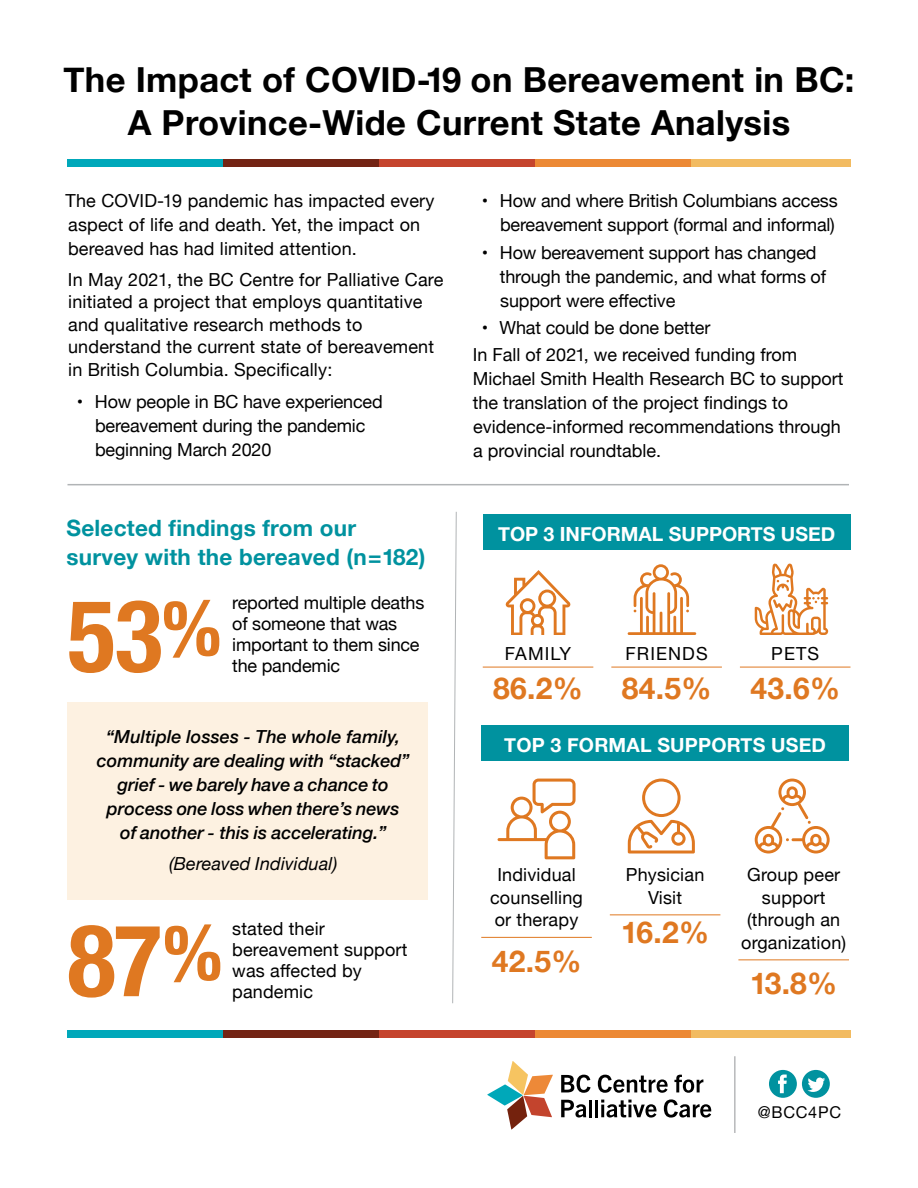
<style>
.page{position:relative;width:918px;height:1188px;background:#fff}
.page>*{position:absolute;margin:0;border:0;box-sizing:border-box;transform-origin:0 0}
.t1{font:700 condensed 100.35px "Helvetica Neue LT Std";color:#df7821}
.t2{font:700 34.5px/43.2px "Helvetica Neue";letter-spacing:.01em;color:#000;text-align:center}
.t3{font:700 30px "Helvetica Neue";letter-spacing:.01em;color:#df7821}
.t4{font:700 22.5px/28.5px "Helvetica Neue";letter-spacing:.01em;color:#00929f}
.t5{font:700 19.5px "Helvetica Neue";color:#fff}
.t6{font:18px/22.5px "Helvetica Neue";color:#000}
.t7{font:italic 500 18px/24px "Helvetica Neue";color:#000;text-align:center}
.t8{font:italic 18px "Helvetica Neue";letter-spacing:.01em;color:#000}
.t9{font:18px "Helvetica Neue";letter-spacing:.06em;color:#000}
.t10{font:16.2px "Helvetica Neue";letter-spacing:.045em;color:#000}
</style>
<div class="page">
<div style="left:67px;top:702px;width:361px;height:198px;background:#fdf1e1"></div>
<div style="left:691px;top:159px;width:159px;height:7px;background:#f2bb61"></div>
<div style="left:535px;top:159px;width:156px;height:7px;background:#ec8935"></div>
<div style="left:379px;top:159px;width:156px;height:7px;background:#c5442d"></div>
<div style="left:223px;top:159px;width:156px;height:7px;background:#732414"></div>
<div style="left:68px;top:159px;width:155px;height:7px;background:#00a8ba"></div>
<svg style="left:452px;top:511px;width:5px;height:493px"></svg>
<svg style="left:487px;top:1061px;width:66px;height:68px"></svg>
<svg style="left:561px;top:1075px;width:30px;height:18px"></svg>
<svg style="left:598px;top:1075px;width:70px;height:18px"></svg>
<svg style="left:674px;top:1075px;width:29px;height:18px"></svg>
<svg style="left:561px;top:1100px;width:25px;height:18px"></svg>
<hr style="left:589px;top:1100px;width:3px;height:17px;background:#000">
<hr style="left:595px;top:1100px;width:3px;height:17px;background:#000">
<svg style="left:601px;top:1100px;width:55px;height:18px"></svg>
<svg style="left:664px;top:1099px;width:47px;height:19px"></svg>
<svg style="left:769px;top:1070px;width:61px;height:28px"></svg>
<hr style="left:734px;top:1056px;width:1px;height:77px;background:#939598">
<div style="left:691px;top:1030px;width:159px;height:8px;background:#f2bb61"></div>
<div style="left:535px;top:1030px;width:156px;height:8px;background:#ec8935"></div>
<div style="left:379px;top:1030px;width:156px;height:8px;background:#c5442d"></div>
<div style="left:223px;top:1030px;width:156px;height:8px;background:#732414"></div>
<div style="left:68px;top:1030px;width:155px;height:8px;background:#00a8ba"></div>
<hr style="left:481px;top:937px;width:111px;height:1px;background:#df7821">
<hr style="left:610px;top:914px;width:110px;height:1px;background:#df7821">
<hr style="left:738px;top:959px;width:111px;height:1px;background:#df7821">
<hr style="left:483px;top:667px;width:110px;height:1px;background:#df7821">
<hr style="left:611px;top:667px;width:111px;height:1px;background:#df7821">
<hr style="left:740px;top:667px;width:110px;height:1px;background:#df7821">
<div style="left:483px;top:514px;width:367px;height:36px;background:#00929f"></div>
<div style="left:481px;top:725px;width:368px;height:36px;background:#00929f"></div>
<svg style="left:498px;top:779px;width:78px;height:80px"></svg>
<svg style="left:628px;top:779px;width:67px;height:75px"></svg>
<svg style="left:755px;top:779px;width:75px;height:75px"></svg>
<svg style="left:755px;top:563px;width:73px;height:72px"></svg>
<svg style="left:505px;top:570px;width:66px;height:65px"></svg>
<svg style="left:628px;top:564px;width:68px;height:71px"></svg>
<hr style="left:68px;top:484px;width:781px;height:1px;background:#b1b4b6">
<h2 class="t2" style="left:63px;top:59px;width:793px">The Impact of COVID-19 on Bereavement in BC:<br>A Province-Wide Current State Analysis</h2>
<p class="t6" style="left:66px;top:190px;width:370px;line-height:24px">The COVID-19 pandemic has impacted every aspect of life and death. Yet, the impact on bereaved has had limited attention.</p>
<p class="t6" style="left:68px;top:269px;width:377px">In May 2021, the BC Centre for Palliative Care initiated a project that employs quantitative and qualitative research methods to understand the current state of bereavement in British Columbia. Specifically:</p>
<p class="t6" style="left:95px;top:391px;width:289px;line-height:24px;text-indent:-18px">• How people in BC have experienced bereavement during the pandemic beginning March 2020</p>
<p class="t4" style="left:67px;top:515px;width:360px">Selected findings from our survey with the bereaved (n=182)</p>
<h1 class="t1" style="left:68px;top:575px;width:155px">53<sup>%</sup></h1>
<p class="t6" style="left:232px;top:593px;width:194px;line-height:21px">reported multiple deaths of someone that was important to them since the pandemic</p>
<p class="t7" style="left:97px;top:724px;width:314px">“Multiple losses - The whole family, community are dealing with “stacked” grief - we barely have a chance to process one loss when there’s news of another - this is accelerating.”</p>
<p class="t8" style="left:169px;top:851px;width:170px">(Bereaved Individual)</p>
<h1 class="t1" style="left:68px;top:900px;width:156px">87<sup>%</sup></h1>
<p class="t6" style="left:232px;top:919px;width:177px;line-height:21px">stated their bereavement support was affected by pandemic</p>
<p class="t6" style="left:482px;top:190px;width:357px;line-height:24px;text-align:right">• How and where British Columbians access bereavement support (formal and informal)</p>
<p class="t6" style="left:500px;top:241px;width:328px;line-height:24px;text-indent:-18px">• How bereavement support has changed through the pandemic, and what forms of support were effective</p>
<p class="t6" style="left:473px;top:315px;width:326px;line-height:27.3px;text-indent:9px">• What could be done better<br>In Fall of 2021, we received funding from</p>
<p class="t6" style="left:473px;top:368px;width:372px;line-height:24px">Michael Smith Health Research BC to support the translation of the project findings to evidence-informed recommendations through a provincial roundtable.</p>
<p class="t5" style="left:498px;top:519px;width:339px">TOP 3 INFORMAL SUPPORTS USED</p>
<p class="t6" style="left:505px;top:643px;width:68px">FAMILY</p>
<h3 class="t3" style="left:493px;top:665px;width:91px">86.2%</h3>
<p class="t9" style="left:626px;top:641px;width:84px">FRIENDS</p>
<h3 class="t3" style="left:622px;top:665px;width:91px">84.5%</h3>
<p class="t6" style="left:771px;top:643px;width:49px">PETS</p>
<h3 class="t3" style="left:750px;top:665px;width:91px">43.6%</h3>
<p class="t5" style="left:504px;top:729px;width:323px">TOP 3 FORMAL SUPPORTS USED</p>
<p class="t6" style="left:490px;top:865px;width:94px;text-align:center">Individual counselling or therapy</p>
<h3 class="t3" style="left:492px;top:938px;width:91px">42.5%</h3>
<p class="t6" style="left:626px;top:865px;width:80px;text-align:center">Physician<br>Visit</p>
<h3 class="t3" style="left:621px;top:908px;width:90px">16.2%</h3>
<p class="t6" style="left:741px;top:865px;width:106px;text-align:center">Group peer support (through an organization)</p>
<h3 class="t3" style="left:750px;top:960px;width:89px">13.8%</h3>
<p class="t10" style="left:758px;top:1101px;width:85px">@BCC4PC</p>
</div>
